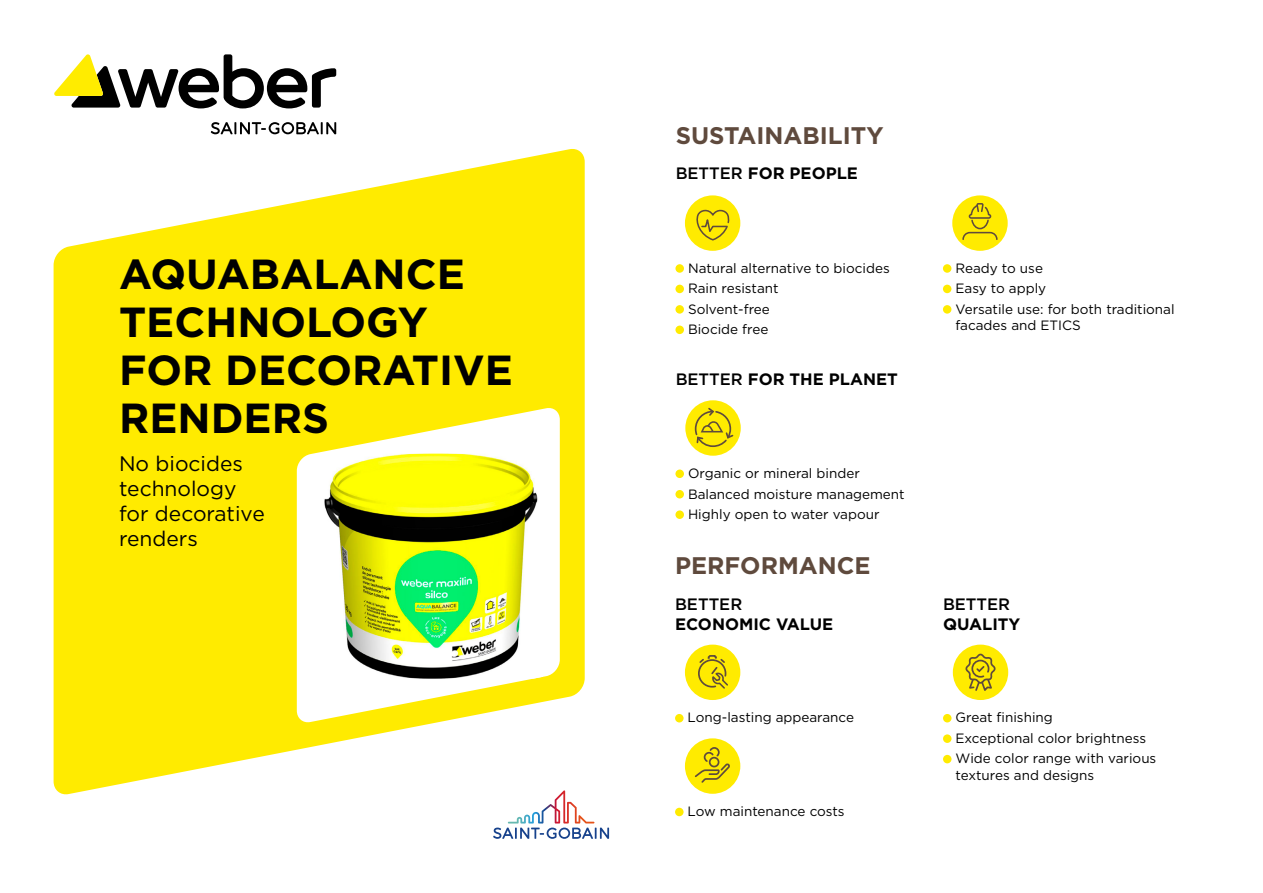
<style>
.page{position:relative;width:1263px;height:893px;background:#fff}
.page>*{position:absolute;margin:0;border:0;box-sizing:border-box;transform-origin:0 0}
.t1{font:700 42px/48px "Gotham";color:#000}
.t2{font:700 24px "Gotham";color:#5f4a3d}
.t3{font:21px/25.2px "Gotham";color:#000}
.t4{font:700 16.5px "Gotham";color:#000}
.t5{font:500 16.5px "Gotham";color:#000}
.t6{font:13.5px/20.4px "Gotham";color:#000}
.s1{font-weight:500}
</style>
<div class="page">
<svg style="left:54px;top:149px;width:531px;height:646px;fill:#ffeb00"></svg>
<svg style="left:493px;top:790px;width:116px;height:49px"></svg>
<svg style="left:211px;top:122px;width:125px;height:12px"></svg>
<svg style="left:54px;top:54px;width:282px;height:54px"></svg>
<svg style="left:297px;top:407px;width:263px;height:316px"></svg>
<img style="left:318px;top:454px;width:225px;height:225px">
<div style="left:943px;top:714px;width:8px;height:8px;background:#ffeb00;border-radius:50%"></div>
<div style="left:943px;top:734px;width:8px;height:9px;background:#ffeb00;border-radius:50%"></div>
<div style="left:943px;top:755px;width:8px;height:8px;background:#ffeb00;border-radius:50%"></div>
<div style="left:675px;top:264px;width:9px;height:9px;background:#ffeb00;border-radius:50%"></div>
<div style="left:675px;top:285px;width:9px;height:8px;background:#ffeb00;border-radius:50%"></div>
<div style="left:675px;top:305px;width:9px;height:9px;background:#ffeb00;border-radius:50%"></div>
<div style="left:675px;top:326px;width:9px;height:8px;background:#ffeb00;border-radius:50%"></div>
<div style="left:943px;top:264px;width:8px;height:9px;background:#ffeb00;border-radius:50%"></div>
<div style="left:943px;top:285px;width:8px;height:8px;background:#ffeb00;border-radius:50%"></div>
<div style="left:943px;top:305px;width:8px;height:9px;background:#ffeb00;border-radius:50%"></div>
<div style="left:685px;top:195px;width:55px;height:56px;background:#ffeb00;border-radius:50%"></div>
<svg style="left:696px;top:209px;width:34px;height:32px"></svg>
<div style="left:952px;top:195px;width:56px;height:56px;background:#ffeb00;border-radius:50%"></div>
<svg style="left:961px;top:202px;width:37px;height:38px"></svg>
<div style="left:675px;top:470px;width:9px;height:8px;background:#ffeb00;border-radius:50%"></div>
<div style="left:675px;top:490px;width:9px;height:8px;background:#ffeb00;border-radius:50%"></div>
<div style="left:675px;top:510px;width:9px;height:9px;background:#ffeb00;border-radius:50%"></div>
<div style="left:685px;top:400px;width:56px;height:56px;background:#ffeb00;border-radius:50%"></div>
<svg style="left:694px;top:406px;width:41px;height:42px"></svg>
<div style="left:675px;top:714px;width:8px;height:8px;background:#ffeb00;border-radius:50%"></div>
<div style="left:675px;top:808px;width:8px;height:8px;background:#ffeb00;border-radius:50%"></div>
<div style="left:685px;top:645px;width:55px;height:55px;background:#ffeb00;border-radius:50%"></div>
<div style="left:685px;top:738px;width:55px;height:56px;background:#ffeb00;border-radius:50%"></div>
<svg style="left:698px;top:655px;width:30px;height:34px"></svg>
<svg style="left:694px;top:747px;width:36px;height:36px"></svg>
<div style="left:953px;top:645px;width:55px;height:55px;background:#ffeb00;border-radius:50%"></div>
<svg style="left:965px;top:653px;width:31px;height:38px"></svg>
<h1 class="t1" style="left:119px;top:250px;width:395px">AQUABALANCE<br>TECHNOLOGY<br>FOR DECORATIVE<br>RENDERS</h1>
<h3 class="t3" style="left:119px;top:450px;width:147px">No biocides technology for decorative renders</h3>
<h2 class="t2" style="left:676px;top:119px;width:209px">SUSTAINABILITY</h2>
<p class="t4" style="left:676px;top:162px;width:184px"><span class="s1">BETTER</span> FOR PEOPLE</p>
<p class="t6" style="left:688px;top:257px;width:203px">Natural alternative to biocides<br>Rain resistant<br>Solvent-free<br>Biocide free</p>
<p class="t6" style="left:955px;top:257px;width:221px">Ready to use<br>Easy to apply<br>Versatile use: for both traditional</p>
<p class="t6" style="left:955px;top:315px;width:127px">facades and ETICS</p>
<p class="t4" style="left:676px;top:368px;width:224px"><span class="s1">BETTER</span> FOR THE PLANET</p>
<p class="t6" style="left:688px;top:463px;width:218px">Organic or mineral binder<br>Balanced moisture management<br>Highly open to water vapour</p>
<h2 class="t2" style="left:675px;top:549px;width:197px">PERFORMANCE</h2>
<p class="t5" style="left:675px;top:593px;width:69px">BETTER</p>
<p class="t4" style="left:675px;top:613px;width:160px">ECONOMIC VALUE</p>
<p class="t6" style="left:688px;top:707px;width:168px">Long-lasting appearance</p>
<p class="t6" style="left:688px;top:801px;width:159px">Low maintenance costs</p>
<p class="t5" style="left:943px;top:593px;width:69px">BETTER</p>
<p class="t4" style="left:943px;top:613px;width:79px">QUALITY</p>
<p class="t6" style="left:955px;top:707px;width:202px">Great finishing<br>Exceptional color brightness<br>Wide color range with various</p>
<p class="t6" style="left:955px;top:764px;width:140px">textures and designs</p>
</div>
